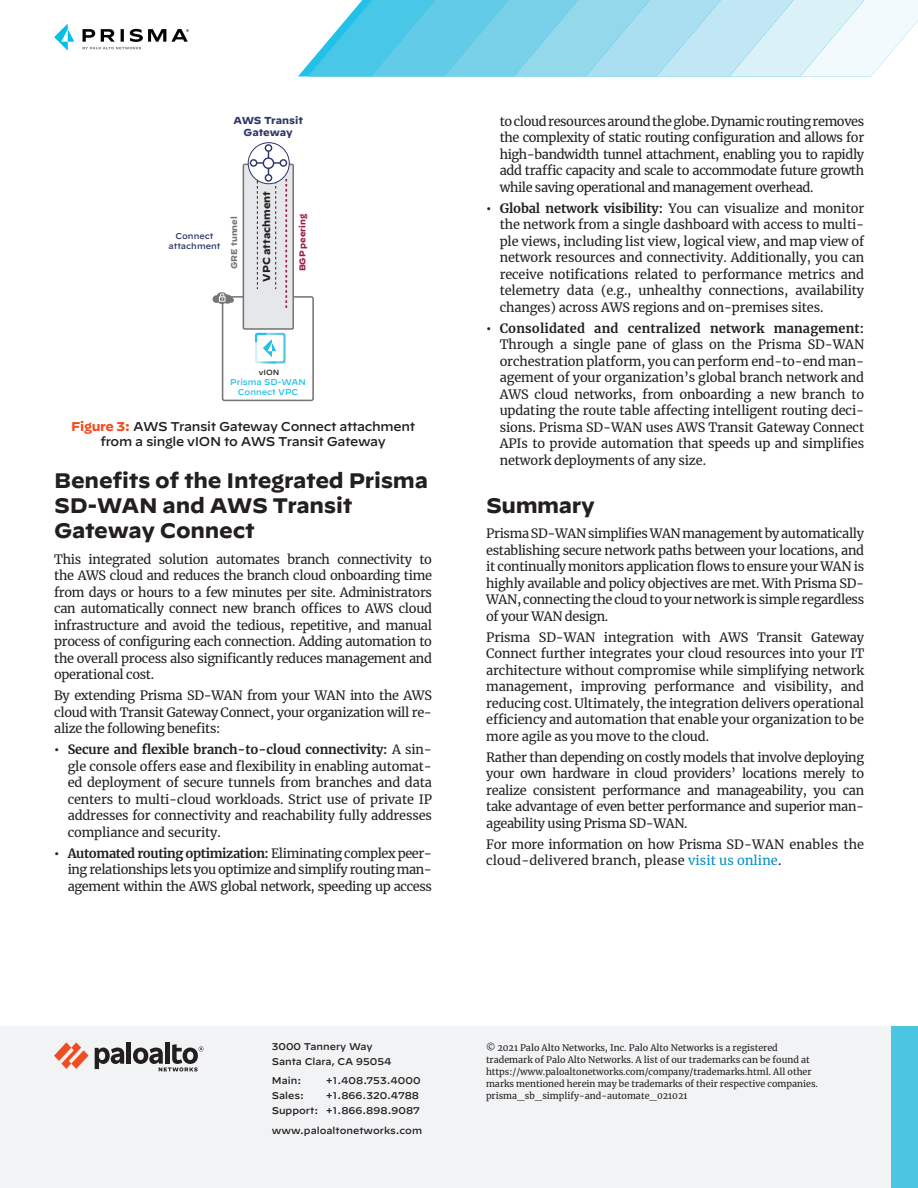
<style>
.page{position:relative;width:918px;height:1188px;background:#fff}
.page>*{position:absolute;margin:0;border:0;box-sizing:border-box;transform-origin:0 0}
.t1{font:700 21px/25.2px "Decimal";letter-spacing:-.01em;color:#231f20}
.bullet-list{font:12.75px/16.5px "Merriweather";letter-spacing:-.01em;color:#231f20;text-align:justify}
.body-text{font:12.75px/16.5px "Merriweather";letter-spacing:-.025em;color:#231f20;text-align:justify}
.body-text-2{font:12.75px/16.5px "Merriweather";letter-spacing:.01em;color:#231f20}
.figure-title{font:500 12.75px/15.3px "Decimal";letter-spacing:-.025em;color:#231f20;text-align:center}
.t2{font:700 10.05px/12.1px "Decimal";letter-spacing:-.005em;color:#2f3766;text-align:center}
.t3{font:700 10.05px "Decimal";color:#231f20}
.t4{font:500 9.75px/15px "Decimal";color:#231f20}
.t5{font:9px/12px "Merriweather";color:#231f20}
.t6{font:500 8.4px/10.1px "Decimal";color:#23c1ea;text-align:center}
.t7{font:500 8.4px/10.1px "Decimal";color:#2f3766;text-align:center}
.t8{font:700 8.4px "Decimal";color:#9b1b4a}
.t9{font:700 8.4px "Decimal";color:#767575}
.t10{font:500 7.5px "Decimal";color:#231f20}
.s1{font-weight:700;color:#f04d22}
.s2{font-weight:700}
.s3{color:#008dc1}
</style>
<div class="page">
<svg style="left:298px;top:0;width:620px;height:76px"></svg>
<div style="left:0;top:1026px;width:918px;height:162px;background:#f2f3f4"></div>
<svg style="left:54px;top:1042px;width:35px;height:27px"></svg>
<hr style="left:127px;top:1042px;width:4px;height:22px;background:#231f20">
<svg style="left:95px;top:1048px;width:29px;height:21px"></svg>
<div style="left:165px;top:1042px;width:5px;height:22px;background:#231f20"></div>
<svg style="left:133px;top:1044px;width:70px;height:27px"></svg>
<div style="left:891px;top:1026px;width:27px;height:162px;background:#4cc6e0"></div>
<svg style="left:54px;top:24px;width:20px;height:27px"></svg>
<svg style="left:83px;top:29px;width:106px;height:20px"></svg>
<div style="left:222px;top:296px;width:92px;height:105px;border:2px solid #767575;border-radius:2px"></div>
<div style="left:243px;top:164px;width:50px;height:165px;background:#e6e7e9"></div>
<div style="left:243px;top:164px;width:51px;height:166px;border:2px solid #767575"></div>
<svg style="left:213px;top:292px;width:21px;height:12px"></svg>
<svg style="left:257px;top:181px;width:1px;height:108px"></svg>
<svg style="left:275px;top:183px;width:1px;height:106px"></svg>
<svg style="left:285px;top:179px;width:2px;height:129px"></svg>
<svg style="left:248px;top:143px;width:41px;height:41px"></svg>
<div style="left:248px;top:142px;width:42px;height:42px;border:1px solid #2f3766;border-radius:50%"></div>
<hr style="left:268px;top:148px;width:1px;height:31px;background:#2f3766">
<div style="left:265px;top:145px;width:7px;height:6px;background:#fff;border-radius:50%"></div>
<div style="left:265px;top:144px;width:7px;height:8px;border:1px solid #2f3766;border-radius:50%"></div>
<div style="left:265px;top:175px;width:7px;height:6px;background:#fff;border-radius:50%"></div>
<div style="left:265px;top:174px;width:7px;height:8px;border:1px solid #2f3766;border-radius:50%"></div>
<hr style="left:254px;top:162px;width:30px;height:2px;background:#2f3766">
<div style="left:250px;top:160px;width:7px;height:6px;background:#fff;border-radius:50%"></div>
<div style="left:250px;top:159px;width:7px;height:8px;border:1px solid #2f3766;border-radius:50%"></div>
<div style="left:280px;top:160px;width:7px;height:6px;background:#fff;border-radius:50%"></div>
<div style="left:280px;top:159px;width:7px;height:8px;border:1px solid #2f3766;border-radius:50%"></div>
<div style="left:263px;top:158px;width:11px;height:10px;background:#fff;border-radius:50%"></div>
<div style="left:263px;top:157px;width:11px;height:12px;border:1px solid #2f3766;border-radius:50%"></div>
<svg style="left:255px;top:333px;width:31px;height:30px"></svg>
<p class="t2" style="left:233px;top:114px;width:71px">AWS Transit<br>Gateway</p>
<p class="t7" style="left:169px;top:230px;width:54px">Connect attachment</p>
<p class="t3" style="left:261px;top:282px;width:92px;rotate:-90deg">VPC attachment</p>
<p class="t9" style="left:229px;top:269px;width:54px;rotate:-90deg">GRE tunnel</p>
<p class="t8" style="left:298px;top:271px;width:59px;rotate:-90deg">BGP peering</p>
<p class="t10" style="left:259px;top:365px;width:22px">vION</p>
<p class="t6" style="left:230px;top:376px;width:77px">Prisma SD-WAN<br>Connect VPC</p>
<p class="figure-title" style="left:71px;top:417px;width:346px"><span class="s1">Figure 3:</span> AWS Transit Gateway Connect attachment from a single vION to AWS Transit Gateway</p>
<p class="t1" style="left:54px;top:468px;width:375px">Benefits of the Integrated Prisma<br>SD-WAN and AWS Transit<br>Gateway Connect</p>
<p class="body-text" style="left:54px;top:551px;width:379px">This integrated solution automates branch connectivity to the AWS cloud and reduces the branch cloud onboarding time from days or hours to a few minutes per site. Administrators can automatically connect new branch offices to AWS cloud infrastructure and avoid the tedious, repetitive, and manual process of configuring each connection. Adding automation to the overall process also significantly reduces management and operational cost.</p>
<p class="body-text" style="left:54px;top:687px;width:379px">By extending Prisma SD-WAN from your WAN into the AWS cloud with Transit Gateway Connect, your organization will re&shy;alize the following benefits:</p>
<p class="bullet-list" style="left:68px;top:741px;width:366px;text-indent:-14px"><span class="s2">• Secure and flexible branch-to-cloud connectivity:</span> A sin&shy;gle console offers ease and flexibility in enabling automat&shy;ed deployment of secure tunnels from branches and data centers to multi-cloud workloads. Strict use of private IP addresses for connectivity and reachability fully addresses compliance and security.</p>
<p class="bullet-list" style="left:68px;top:845px;width:366px;text-indent:-14px"><span class="s2">• Automated routing optimization:</span> Eliminating complex peer&shy;ing relationships lets you optimize and simplify routing man&shy;agement within the AWS global network, speeding up access</p>
<p class="bullet-list" style="left:500px;top:113px;width:366px">to cloud resources around the globe. Dynamic routing removes the complexity of static routing configuration and allows for high-bandwidth tunnel attachment, enabling you to rapidly add traffic capacity and scale to accommodate future growth while saving operational and management overhead.</p>
<p class="bullet-list" style="left:500px;top:200px;width:366px;text-indent:-14px"><span class="s2">• Global network visibility:</span> You can visualize and monitor the network from a single dashboard with access to multi&shy;ple views, including list view, logical view, and map view of network resources and connectivity. Additionally, you can receive notifications related to performance metrics and telemetry data (e.g., unhealthy connections, availability changes) across AWS regions and on-premises sites.</p>
<p class="bullet-list" style="left:500px;top:320px;width:366px;text-indent:-14px"><span class="s2">• Consolidated and centralized network management:<br></span>Through a single pane of glass on the Prisma SD-WAN orchestration platform, you can perform end-to-end man&shy;agement of your organization’s global branch network and AWS cloud networks, from onboarding a new branch to updating the route table affecting intelligent routing deci&shy;sions. Prisma SD-WAN uses AWS Transit Gateway Connect APIs to provide automation that speeds up and simplifies network deployments of any size.</p>
<p class="t1" style="left:486px;top:493px;width:110px">Summary</p>
<p class="body-text" style="left:486px;top:525px;width:380px">Prisma SD-WAN simplifies WAN management by automatically establishing secure network paths between your locations, and it continually monitors application flows to ensure your WAN is highly available and policy objectives are met. With Prisma SD-WAN, connecting the cloud to your network is simple regardless of your WAN design.</p>
<p class="body-text" style="left:486px;top:628px;width:380px">Prisma SD-WAN integration with AWS Transit Gateway Connect further integrates your cloud resources into your IT architecture without compromise while simplifying network management, improving performance and visibility, and reducing cost. Ultimately, the integration delivers operational efficiency and automation that enable your organization to be more agile as you move to the cloud.</p>
<p class="body-text" style="left:486px;top:748px;width:380px">Rather than depending on costly models that involve deploying your own hardware in cloud providers’ locations merely to realize consistent performance and manageability, you can take advantage of even better performance and superior man&shy;ageability using Prisma SD-WAN.</p>
<p class="body-text-2" style="left:486px;top:835px;width:380px">For more information on how Prisma SD-WAN enables the cloud-delivered branch, please <span class="s3">visit us online</span>.</p>
<p class="t4" style="left:272px;top:1038px;width:121px">3000 Tannery Way<br>Santa Clara, CA 95054</p>
<p class="t4" style="left:272px;top:1072px;width:31px">Main:</p>
<p class="t4" style="left:326px;top:1072px;width:96px">+1.408.753.4000</p>
<p class="t4" style="left:272px;top:1087px;width:34px">Sales:</p>
<p class="t4" style="left:272px;top:1087px;width:150px;text-align:right">+1.866.320.4788<br>Support: +1.866.898.9087</p>
<p class="t4" style="left:272px;top:1122px;width:152px">www.paloaltonetworks.com</p>
<p class="t5" style="left:486px;top:1042px;width:334px">© 2021 Palo Alto Networks, Inc. Palo Alto Networks is a registered trademark of Palo Alto Networks. A list of our trademarks can be found at https://www.paloaltonetworks.com/company/trademarks.html. All other marks mentioned herein may be trademarks of their respective companies. prisma_sb_simplify-and-automate_021021</p>
</div>
